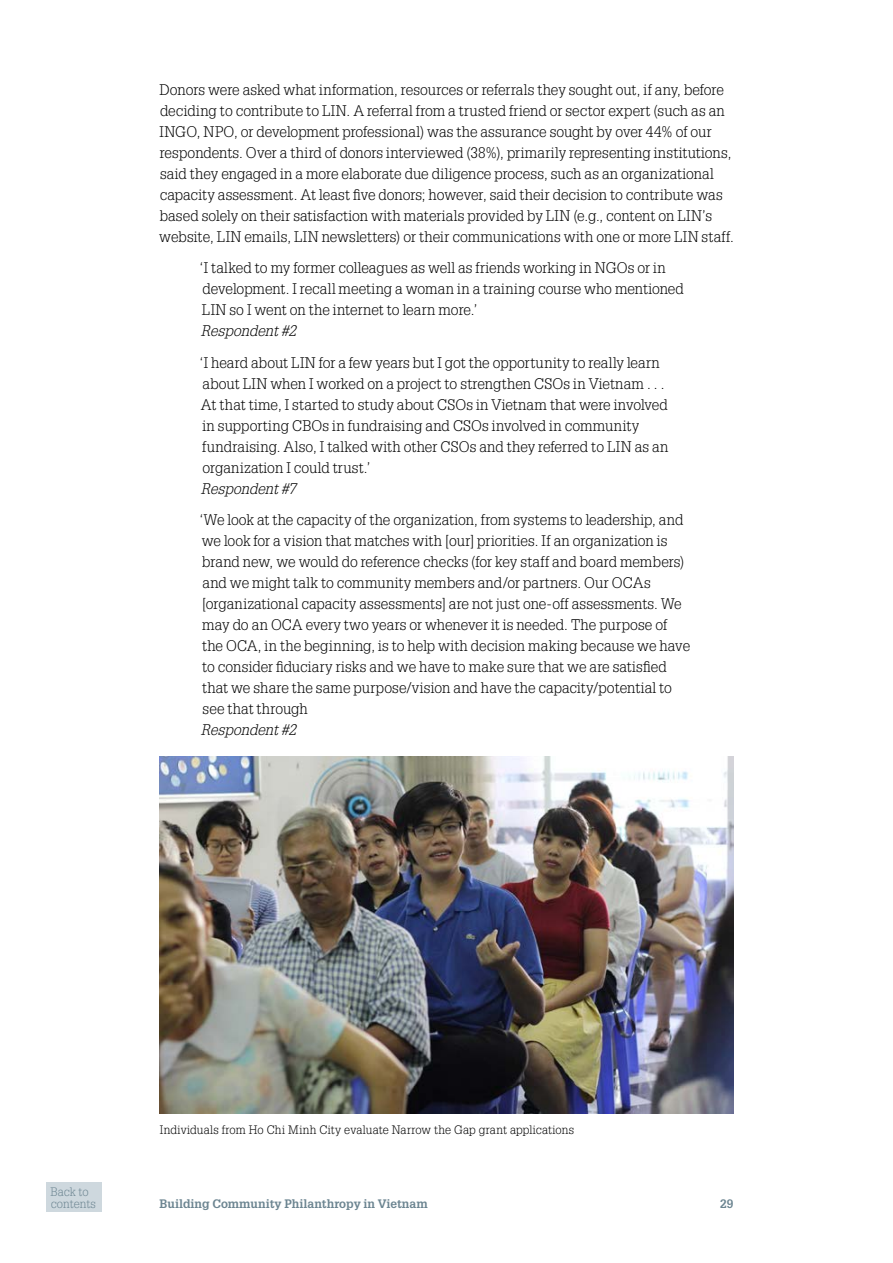
<style>
.page{position:relative;width:893px;height:1263px;background:#fff}
.page>*{position:absolute;margin:0;border:0;box-sizing:border-box;transform-origin:0 0}
.t1{font:300 15px/21px "Glypha LT Std";letter-spacing:.005em;color:#000}
.t2{font:italic 300 15px "Glypha LT Std";color:#000}
.t3{font:300 12px "Glypha LT Std";letter-spacing:.015em;color:#000}
.t4{font:700 12px "Glypha LT Std";color:#6c8591}
.t5{font:300 12px/12px "Glypha LT Std";color:#6c8591}
</style>
<div class="page">
<img style="left:159px;top:756px;width:574px;height:357px">
<div style="left:46px;top:1182px;width:56px;height:30px;background:#ced8de"></div>
<p class="t1" style="left:159px;top:79px;width:576px">Donors were asked what information, resources or referrals they sought out, if any, before deciding to contribute to LIN. A referral from a trusted friend or sector expert (such as an INGO, NPO, or development professional) was the assurance sought by over 44% of our respondents. Over a third of donors interviewed (38%), primarily representing institutions, said they engaged in a more elaborate due diligence process, such as an organizational capacity assessment. At least five donors; however, said their decision to contribute was based solely on their satisfaction with materials provided by LIN (e.g., content on LIN’s website, LIN emails, LIN newsletters) or their communications with one or more LIN staff.</p>
<p class="t1" style="left:200px;top:257px;width:486px">‘I talked to my former colleagues as well as friends working in NGOs or in development. I recall meeting a woman in a training course who mentioned<br>LIN so I went on the internet to learn more.’</p>
<p class="t2" style="left:201px;top:322px;width:97px">Respondent #2</p>
<p class="t1" style="left:200px;top:352px;width:470px">‘I heard about LIN for a few years but I got the opportunity to really learn about LIN when I worked on a project to strengthen CSOs in Vietnam . . .<br>At that time, I started to study about CSOs in Vietnam that were involved in supporting CBOs in fundraising and CSOs involved in community fundraising. Also, I talked with other CSOs and they referred to LIN as an organization I could trust.’</p>
<p class="t2" style="left:201px;top:480px;width:97px">Respondent #7</p>
<p class="t1" style="left:199px;top:509px;width:492px">‘We look at the capacity of the organization, from systems to leadership, and we look for a vision that matches with [our] priorities. If an organization is brand new, we would do reference checks (for key staff and board members) and we might talk to community members and/or partners. Our OCAs [organizational capacity assessments] are not just one‑off assessments. We may do an OCA every two years or whenever it is needed. The purpose of<br>the OCA, in the beginning, is to help with decision making because we have to consider fiduciary risks and we have to make sure that we are satisfied that we share the same purpose/vision and have the capacity/potential to see that through</p>
<p class="t2" style="left:201px;top:721px;width:97px">Respondent #2</p>
<p class="t5" style="left:51px;top:1185px;width:47px">Back to contents</p>
<p class="t3" style="left:160px;top:1123px;width:416px">Individuals from Ho Chi Minh City evaluate Narrow the Gap grant applications</p>
<p class="t4" style="left:159px;top:1196px;width:270px">Building Community Philanthropy in Vietnam</p>
<p class="t4" style="left:720px;top:1196px;width:15px">29</p>
</div>
